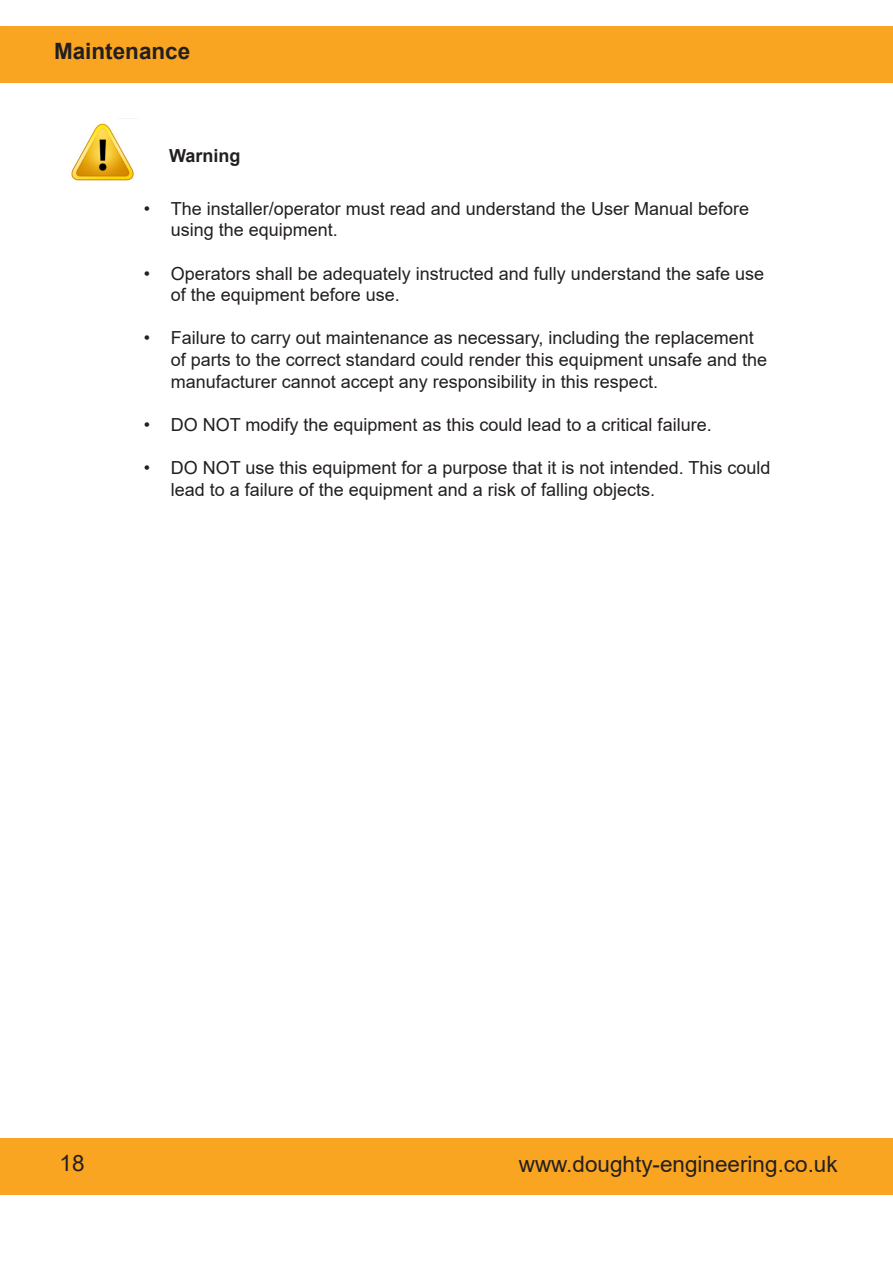
<style>
.page{position:relative;width:893px;height:1263px;background:#fff}
.page>*{position:absolute;margin:0;border:0;box-sizing:border-box;transform-origin:0 0}
.t1{font:22.5px "Arial";color:#231f20}
.t2{font:700 22.5px "Arial";color:#231f20}
.t3{font:18px/21.6px "Arial";color:#231f20}
.t4{font:700 18px "Arial";color:#231f20}
</style>
<div class="page">
<div style="left:0;top:1138px;width:893px;height:57px;background:#faa521"></div>
<div style="left:0;top:26px;width:893px;height:56px;background:#faa521"></div>
<img style="left:71px;top:123px;width:63px;height:58px">
<p class="t2" style="left:54px;top:36px;width:138px">Maintenance</p>
<p class="t4" style="left:169px;top:142px;width:73px">Warning</p>
<p class="t3" style="left:171px;top:197px;width:580px;text-indent:-27px">• The installer/operator must read and understand the User Manual before using the equipment.</p>
<p class="t3" style="left:171px;top:262px;width:595px;text-indent:-27px">• Operators shall be adequately instructed and fully understand the safe use of the equipment before use.</p>
<p class="t3" style="left:171px;top:327px;width:598px;text-indent:-27px">• Failure to carry out maintenance as necessary, including the replacement of parts to the correct standard could render this equipment unsafe and the manufacturer cannot accept any responsibility in this respect.</p>
<p class="t3" style="left:144px;top:413px;width:569px">• DO NOT modify the equipment as this could lead to a critical failure.</p>
<p class="t3" style="left:171px;top:457px;width:601px;text-indent:-27px">• DO NOT use this equipment for a purpose that it is not intended. This could lead to a failure of the equipment and a risk of falling objects.</p>
<p class="t1" style="left:60px;top:1147px;width:27px">18</p>
<p class="t1" style="left:519px;top:1148px;width:320px">www.doughty-engineering.co.uk</p>
</div>
